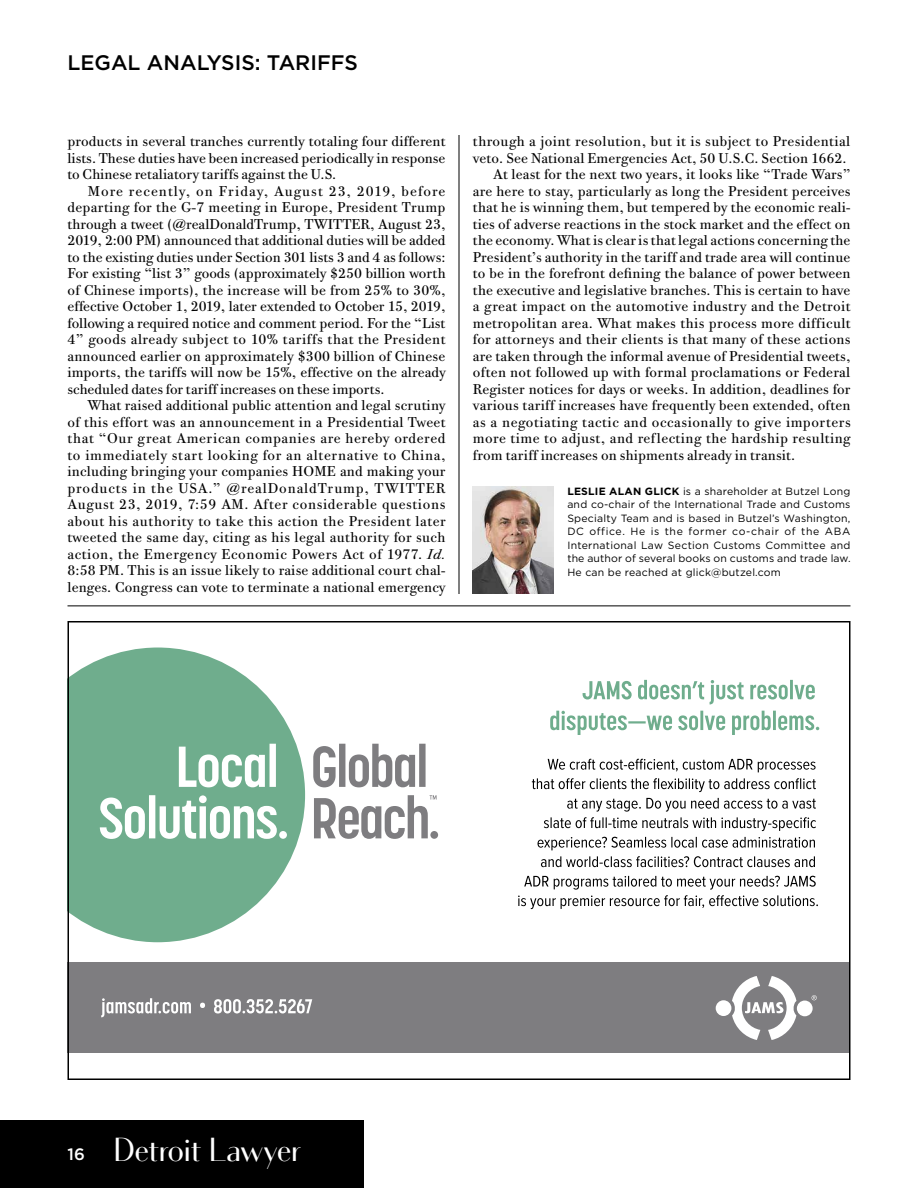
<style>
.page{position:relative;width:918px;height:1188px;background:#fff}
.page>*{position:absolute;margin:0;border:0;box-sizing:border-box;transform-origin:0 0}
.t1{font:33.15px "Bodoni Sans";letter-spacing:-.015em;color:#fff}
.t2{font:500 21px "Gotham HTF";color:#000}
.t3{font:14.25px/16.5px "Bodoni Twe ITC";letter-spacing:.01em;color:#000;text-align:justify}
.t4{font:14.25px "Bodoni Twe ITC";letter-spacing:.03em;color:#000}
.t5{font:14.25px "Bodoni Twe ITC";letter-spacing:.04em;color:#000}
.t6{font:10.5px/13.5px "Gotham HTF";letter-spacing:.01em;color:#000;text-align:justify}
.s1{font-style:italic}
.s2{font-weight:700}
.s3{font-family:"Gotham HTF";font-weight:500;font-size:16.5px}
</style>
<div class="page">
<div style="left:0;top:1120px;width:364px;height:68px;background:#000"></div>
<img style="left:473px;top:486px;width:81px;height:108px">
<hr style="left:68px;top:606px;width:782px;height:1px;background:#000">
<hr style="left:459px;top:135px;width:1px;height:459px;background:#000">
<div style="left:68px;top:963px;width:782px;height:90px;background:#7e7d80"></div>
<svg style="left:71px;top:648px;width:234px;height:294px;fill:#6fad8d"></svg>
<svg style="left:518px;top:876px;width:300px;height:33px"></svg>
<svg style="left:541px;top:856px;width:274px;height:11px"></svg>
<svg style="left:538px;top:837px;width:277px;height:13px"></svg>
<svg style="left:544px;top:798px;width:272px;height:33px"></svg>
<svg style="left:532px;top:778px;width:284px;height:14px"></svg>
<svg style="left:548px;top:759px;width:268px;height:13px"></svg>
<svg style="left:550px;top:711px;width:269px;height:24px"></svg>
<svg style="left:583px;top:680px;width:232px;height:24px"></svg>
<svg style="left:100px;top:795px;width:187px;height:44px"></svg>
<svg style="left:179px;top:744px;width:97px;height:43px"></svg>
<svg style="left:314px;top:795px;width:124px;height:44px"></svg>
<svg style="left:313px;top:744px;width:113px;height:43px"></svg>
<svg style="left:101px;top:998px;width:211px;height:19px"></svg>
<svg style="left:812px;top:995px;width:5px;height:5px"></svg>
<div style="left:716px;top:1000px;width:15px;height:16px;background:#fff;border-radius:50%"></div>
<svg style="left:732px;top:976px;width:64px;height:64px"></svg>
<div style="left:797px;top:1001px;width:16px;height:15px;background:#fff;border-radius:50%"></div>
<div style="left:68px;top:621px;width:782px;height:459px;border:2px solid #000"></div>
<h2 class="t2" style="left:68px;top:50px;width:292px">LEGAL ANALYSIS: TARIFFS</h2>
<p class="t3" style="left:68px;top:133px;width:380px">products in several tranches currently totaling four different lists. These duties have been increased periodically in response to Chinese retaliatory tariffs against the U.S.</p>
<p class="t3" style="left:68px;top:182px;width:380px;text-indent:20px">More recently, on Friday, August 23, 2019, before departing for the G-7 meeting in Europe, President Trump through a tweet (@realDonaldTrump, TWITTER, August 23, 2019, 2:00 PM) announced that additional duties will be added to the existing duties under Section 301 lists 3 and 4 as follows:<br>For existing “list 3” goods (approximately $250 billion worth of Chinese imports), the increase will be from 25% to 30%, effective October 1, 2019, later extended to October 15, 2019, following a required notice and comment period. For the “List 4” goods already subject to 10% tariffs that the President announced earlier on approximately $300 billion of Chinese imports, the tariffs will now be 15%, effective on the already scheduled dates for tariff increases on these imports.</p>
<p class="t3" style="left:68px;top:397px;width:380px;text-indent:20px">What raised additional public attention and legal scrutiny of this effort was an announcement in a Presidential Tweet that “Our great American companies are hereby ordered to immediately start looking for an alternative to China, including bringing your companies HOME and making your products in the USA.” @realDonaldTrump, TWITTER August 23, 2019, 7:59 AM. After considerable questions about his authority to take this action the President later tweeted the same day, citing as his legal authority for such action, the Emergency Economic Powers Act of 1977. <span class="s1">Id.<br></span>8:58 PM. This is an issue likely to raise additional court chal&shy;lenges. Congress can vote to terminate a national emergency</p>
<p class="t4" style="left:473px;top:132px;width:379px">through a joint resolution, but it is subject to Presidential</p>
<p class="t3" style="left:473px;top:149px;width:375px">veto. See National Emergencies Act, 50 U.S.C. Section 1662.</p>
<p class="t3" style="left:493px;top:166px;width:359px">At least for the next two years, it looks like “Trade Wars”</p>
<p class="t3" style="left:473px;top:182px;width:379px">are here to stay, particularly as long the President perceives</p>
<p class="t3" style="left:473px;top:199px;width:379px">that he is winning them, but tempered by the economic reali-</p>
<p class="t3" style="left:473px;top:215px;width:379px">ties of adverse reactions in the stock market and the effect on</p>
<p class="t3" style="left:473px;top:232px;width:379px">the economy. What is clear is that legal actions concerning the</p>
<p class="t3" style="left:473px;top:248px;width:379px">President’s authority in the tariff and trade area will continue</p>
<p class="t3" style="left:473px;top:265px;width:379px">to be in the forefront defining the balance of power between</p>
<p class="t3" style="left:473px;top:281px;width:379px">the executive and legislative branches. This is certain to have</p>
<p class="t4" style="left:473px;top:297px;width:379px">a great impact on the automotive industry and the Detroit</p>
<p class="t3" style="left:473px;top:314px;width:379px">metropolitan area. What makes this process more difficult</p>
<p class="t3" style="left:473px;top:331px;width:379px">for attorneys and their clients is that many of these actions</p>
<p class="t3" style="left:473px;top:347px;width:379px">are taken through the informal avenue of Presidential tweets,</p>
<p class="t3" style="left:473px;top:364px;width:379px">often not followed up with formal proclamations or Federal</p>
<p class="t3" style="left:473px;top:380px;width:379px">Register notices for days or weeks. In addition, deadlines for</p>
<p class="t3" style="left:473px;top:397px;width:379px">various tariff increases have frequently been extended, often</p>
<p class="t5" style="left:473px;top:413px;width:379px">as a negotiating tactic and occasionally to give importers</p>
<p class="t4" style="left:473px;top:429px;width:379px">more time to adjust, and reflecting the hardship resulting</p>
<p class="t3" style="left:473px;top:446px;width:324px">from tariff increases on shipments already in transit.</p>
<p class="t6" style="left:567px;top:484px;width:285px"><span class="s2">LESLIE ALAN GLICK</span> is a shareholder at Butzel Long and co-chair of the International Trade and Customs Specialty Team and is based in Butzel’s Washington, DC office. He is the former co-chair of the ABA International Law Section Customs Committee and the author of several books on customs and trade law.<br>He can be reached at glick@butzel.com</p>
<h1 class="t1" style="left:68px;top:1130px;width:235px"><span class="s3">16</span> Detroit Lawyer</h1>
</div>
